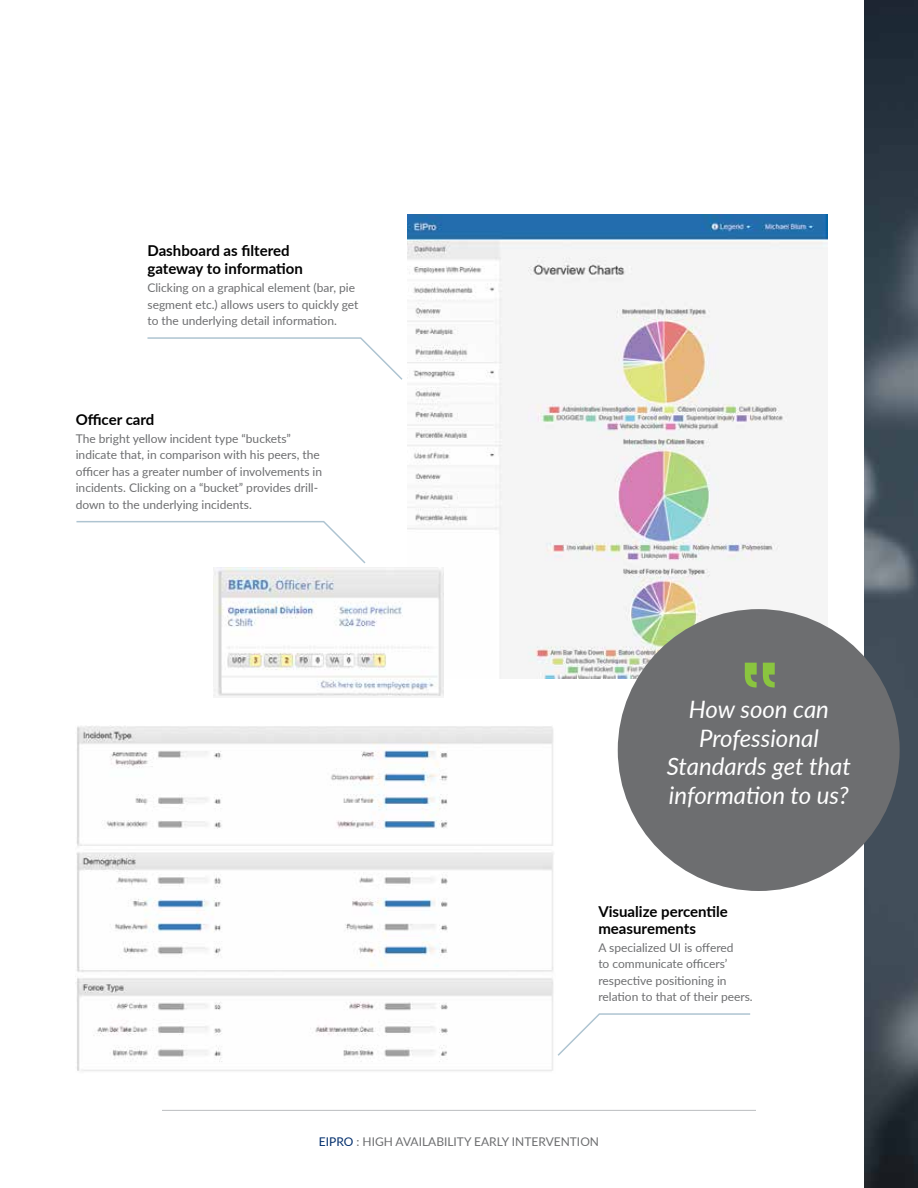
<style>
.page{position:relative;width:918px;height:1188px;background:#fff}
.page>*{position:absolute;margin:0;border:0;box-sizing:border-box;transform-origin:0 0}
.t1{font:italic 24px/28.5px "Lato";color:#fff;text-align:center}
.t2{font:700 15px/16.5px "Lato";color:#000}
.t3{font:12px/16.5px "Lato";color:#6d6e70}
.s1{color:#002e6c}
</style>
<div class="page">
<hr style="left:162px;top:1110px;width:594px;height:1px;background:#bbbdc0">
<img style="left:864px;top:0;width:54px;height:1188px">
<img style="left:76px;top:726px;width:478px;height:345px">
<img style="left:408px;top:214px;width:419px;height:464px">
<svg style="left:557px;top:1013px;width:194px;height:43px"></svg>
<div style="left:618px;top:609px;width:282px;height:282px;background:#6d6e70;border-radius:50%"></div>
<img style="left:213px;top:567px;width:231px;height:129px">
<svg style="left:147px;top:337px;width:256px;height:43px"></svg>
<svg style="left:76px;top:521px;width:290px;height:43px"></svg>
<p class="t2" style="left:147px;top:241px;width:157px;line-height:18px">Dashboard as filtered gateway to information</p>
<p class="t3" style="left:147px;top:279px;width:212px">Clicking on a graphical element (bar, pie segment etc.) allows users to quickly get to the underlying detail information.</p>
<p class="t2" style="left:76px;top:411px;width:80px">Officer card</p>
<p class="t3" style="left:76px;top:430px;width:248px">The bright yellow incident type “buckets” indicate that, in comparison with his peers, the officer has a greater number of involvements in incidents. Clicking on a “bucket” provides drill&shy;down to the underlying incidents.</p>
<h1 class="t1" style="left:667px;top:694px;width:186px">How soon can<br>Professional<br>Standards get that information to us?</h1>
<p class="t2" style="left:598px;top:903px;width:131px">Visualize percentile measurements</p>
<p class="t3" style="left:598px;top:939px;width:156px">A specialized UI is offered<br>to communicate officers’ respective positioning in relation to that of their peers.</p>
<p class="t3" style="left:319px;top:1133px;width:282px"><span class="s1">EIPRO</span> : HIGH AVAILABILITY EARLY INTERVENTION</p>
</div>
